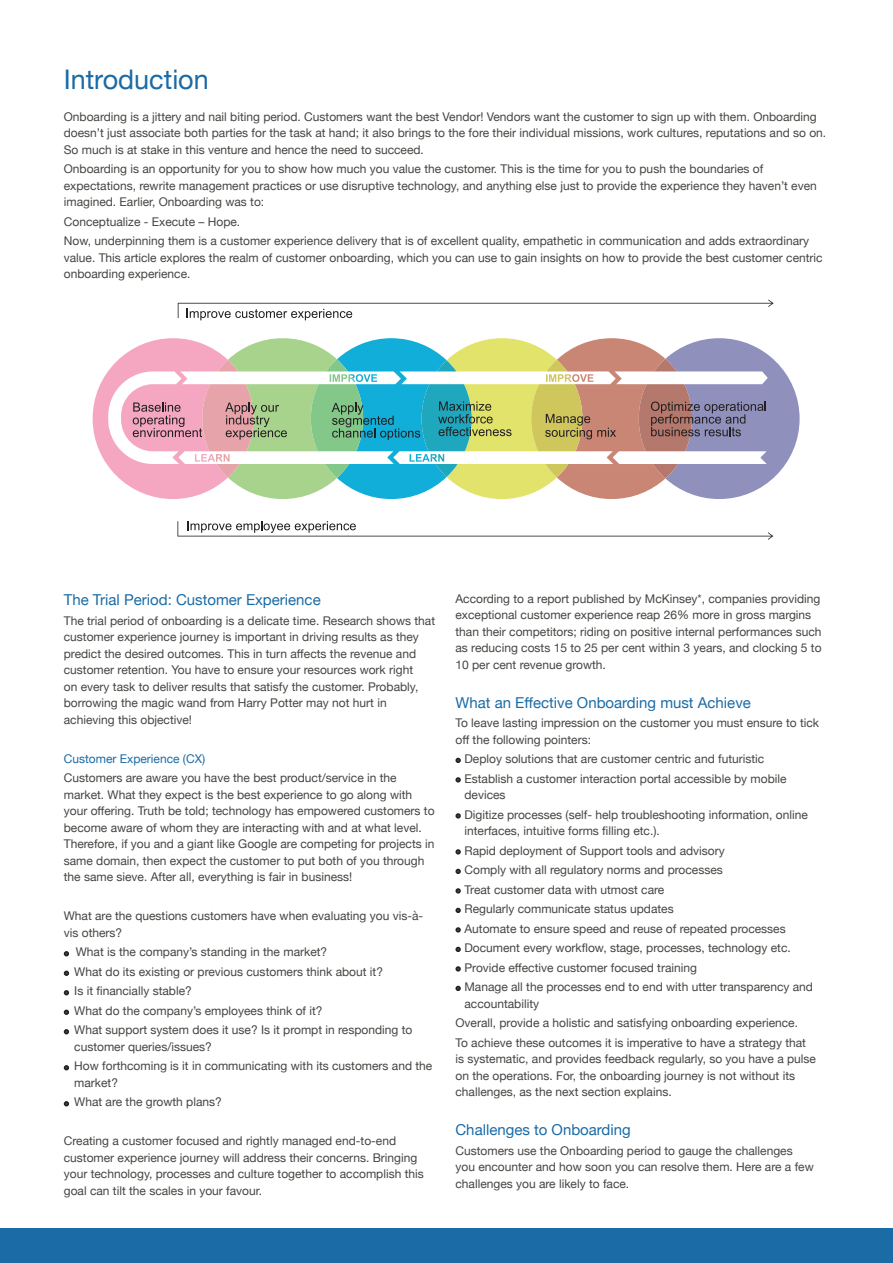
<style>
.page{position:relative;width:893px;height:1263px;background:#fff}
.page>*{position:absolute;margin:0;border:0;box-sizing:border-box;transform-origin:0 0}
.t1{font:27px "Helvetica Neue";color:#1a6ba6}
.Body_Content{font:15px "Helvetica Neue";color:#1a6ba6}
.Body_Content-2{font:12px/16.5px "Helvetica Neue";color:#474441}
.Body_Content-3{font:12px "Helvetica Neue";color:#1a6ba6}
</style>
<div class="page">
<svg style="left:64px;top:951px;width:5px;height:5px"></svg>
<svg style="left:64px;top:970px;width:5px;height:6px"></svg>
<svg style="left:64px;top:990px;width:5px;height:5px"></svg>
<svg style="left:64px;top:1009px;width:5px;height:6px"></svg>
<svg style="left:64px;top:1029px;width:5px;height:5px"></svg>
<svg style="left:64px;top:1065px;width:5px;height:5px"></svg>
<svg style="left:64px;top:1101px;width:5px;height:5px"></svg>
<svg style="left:455px;top:758px;width:6px;height:5px"></svg>
<svg style="left:455px;top:777px;width:6px;height:5px"></svg>
<svg style="left:455px;top:813px;width:6px;height:5px"></svg>
<svg style="left:455px;top:849px;width:6px;height:5px"></svg>
<svg style="left:455px;top:869px;width:6px;height:5px"></svg>
<svg style="left:455px;top:888px;width:6px;height:5px"></svg>
<svg style="left:455px;top:908px;width:6px;height:5px"></svg>
<svg style="left:455px;top:927px;width:6px;height:5px"></svg>
<svg style="left:455px;top:947px;width:6px;height:5px"></svg>
<svg style="left:455px;top:966px;width:6px;height:5px"></svg>
<svg style="left:455px;top:986px;width:6px;height:5px"></svg>
<svg style="left:178px;top:299px;width:596px;height:21px"></svg>
<svg style="left:177px;top:521px;width:596px;height:19px"></svg>
<svg style="left:93px;top:338px;width:707px;height:161px"></svg>
<div style="left:0;top:1229px;width:893px;height:34px;background:#1a6ba6"></div>
<p class="t1" style="left:64px;top:60px;width:147px">Introduction</p>
<p class="Body_Content-2" style="left:64px;top:109px;width:764px">Onboarding is a jittery and nail biting period. Customers want the best Vendor! Vendors want the customer to sign up with them. Onboarding doesn’t just associate both parties for the task at hand; it also brings to the fore their individual missions, work cultures, reputations and so on.<br>So much is at stake in this venture and hence the need to succeed.</p>
<p class="Body_Content-2" style="left:64px;top:162px;width:755px">Onboarding is an opportunity for you to show how much you value the customer. This is the time for you to push the boundaries of expectations, rewrite management practices or use disruptive technology, and anything else just to provide the experience they haven’t even imagined. Earlier, Onboarding was to:</p>
<p class="Body_Content-2" style="left:64px;top:214px;width:178px">Conceptualize - Execute – Hope.</p>
<p class="Body_Content-2" style="left:64px;top:234px;width:760px">Now, underpinning them is a customer experience delivery that is of excellent quality, empathetic in communication and adds extraordinary value. This article explores the realm of customer onboarding, which you can use to gain insights on how to provide the best customer centric onboarding experience.</p>
<p class="Body_Content" style="left:64px;top:589px;width:258px">The Trial Period: Customer Experience</p>
<p class="Body_Content-2" style="left:64px;top:613px;width:373px">The trial period of onboarding is a delicate time. Research shows that customer experience journey is important in driving results as they predict the desired outcomes. This in turn affects the revenue and customer retention. You have to ensure your resources work right<br>on every task to deliver results that satisfy the customer. Probably, borrowing the magic wand from Harry Potter may not hurt in achieving this objective!</p>
<p class="Body_Content-3" style="left:64px;top:750px;width:143px">Customer Experience (CX)</p>
<p class="Body_Content-2" style="left:64px;top:770px;width:372px">Customers are aware you have the best product/service in the market. What they expect is the best experience to go along with your offering. Truth be told; technology has empowered customers to become aware of whom they are interacting with and at what level.<br>Therefore, if you and a giant like Google are competing for projects in same domain, then expect the customer to put both of you through the same sieve. After all, everything is fair in business!</p>
<p class="Body_Content-2" style="left:64px;top:908px;width:361px">What are the questions customers have when evaluating you vis-à&shy;vis others?</p>
<p class="Body_Content-2" style="left:76px;top:944px;width:253px">What is the company’s standing in the market?</p>
<p class="Body_Content-2" style="left:74px;top:964px;width:310px">What do its existing or previous customers think about it?</p>
<p class="Body_Content-2" style="left:74px;top:983px;width:119px">Is it financially stable?</p>
<p class="Body_Content-2" style="left:74px;top:1003px;width:250px">What do the company’s employees think of it?</p>
<p class="Body_Content-2" style="left:74px;top:1022px;width:340px">What support system does it use? Is it prompt in responding to customer queries/issues?</p>
<p class="Body_Content-2" style="left:74px;top:1058px;width:360px">How forthcoming is it in communicating with its customers and the market?</p>
<p class="Body_Content-2" style="left:74px;top:1094px;width:149px">What are the growth plans?</p>
<p class="Body_Content-2" style="left:64px;top:1133px;width:362px">Creating a customer focused and rightly managed end-to-end customer experience journey will address their concerns. Bringing your technology, processes and culture together to accomplish this goal can tilt the scales in your favour.</p>
<p class="Body_Content-2" style="left:455px;top:591px;width:368px">According to a report published by McKinsey*, companies providing exceptional customer experience reap 26% more in gross margins than their competitors; riding on positive internal performances such as reducing costs 15 to 25 per cent within 3 years, and clocking 5 to 10 per cent revenue growth.</p>
<p class="Body_Content" style="left:455px;top:691px;width:297px">What an Effective Onboarding must Achieve</p>
<p class="Body_Content-2" style="left:455px;top:715px;width:365px">To leave lasting impression on the customer you must ensure to tick off the following pointers:</p>
<p class="Body_Content-2" style="left:464px;top:751px;width:301px">Deploy solutions that are customer centric and futuristic</p>
<p class="Body_Content-2" style="left:464px;top:771px;width:324px">Establish a customer interaction portal accessible by mobile devices</p>
<p class="Body_Content-2" style="left:464px;top:807px;width:345px">Digitize processes (self- help troubleshooting information, online interfaces, intuitive forms filling etc.).</p>
<p class="Body_Content-2" style="left:464px;top:843px;width:262px">Rapid deployment of Support tools and advisory</p>
<p class="Body_Content-2" style="left:464px;top:862px;width:260px">Comply with all regulatory norms and processes</p>
<p class="Body_Content-2" style="left:464px;top:882px;width:201px">Treat customer data with utmost care</p>
<p class="Body_Content-2" style="left:464px;top:901px;width:211px">Regularly communicate status updates</p>
<p class="Body_Content-2" style="left:464px;top:921px;width:323px">Automate to ensure speed and reuse of repeated processes</p>
<p class="Body_Content-2" style="left:464px;top:940px;width:328px">Document every workflow, stage, processes, technology etc.</p>
<p class="Body_Content-2" style="left:464px;top:960px;width:234px">Provide effective customer focused training</p>
<p class="Body_Content-2" style="left:464px;top:979px;width:350px">Manage all the processes end to end with utter transparency and accountability</p>
<p class="Body_Content-2" style="left:455px;top:1015px;width:344px">Overall, provide a holistic and satisfying onboarding experience.</p>
<p class="Body_Content-2" style="left:455px;top:1035px;width:362px">To achieve these outcomes it is imperative to have a strategy that is systematic, and provides feedback regularly, so you have a pulse on the operations. For, the onboarding journey is not without its challenges, as the next section explains.</p>
<p class="Body_Content" style="left:455px;top:1119px;width:177px">Challenges to Onboarding</p>
<p class="Body_Content-2" style="left:455px;top:1143px;width:360px">Customers use the Onboarding period to gauge the challenges you encounter and how soon you can resolve them. Here are a few challenges you are likely to face.</p>
</div>
